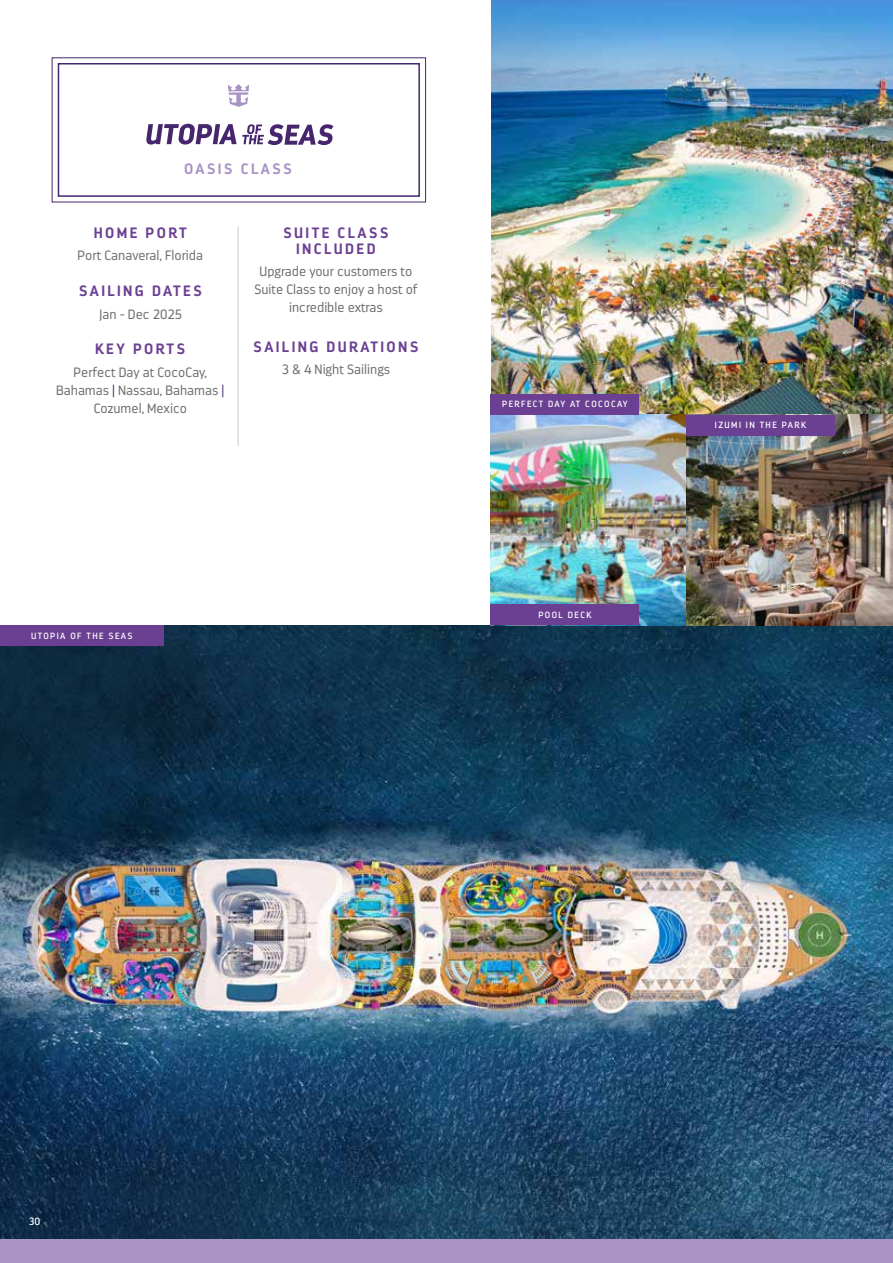
<style>
.page{position:relative;width:893px;height:1263px;background:#fff}
.page>*{position:absolute;margin:0;border:0;box-sizing:border-box;transform-origin:0 0}
.t1{font:700 15px/16.5px "Darwin";letter-spacing:.16em;color:#6b4092;text-align:center}
.t2{font:700 15px "Darwin";letter-spacing:.16em;color:#a993c5}
.t3{font:300 13.5px/18px "Darwin";color:#706f6f;text-align:center}
.t4{font:10.5px "Darwin";color:#fff}
.t5{font:9px "Darwin";letter-spacing:.16em;color:#fff}
.s1{color:#46276d}
</style>
<div class="page">
<img style="left:491px;top:0;width:402px;height:413px">
<div style="left:58px;top:63px;width:362px;height:134px;border:2px solid #46276d"></div>
<img style="left:0;top:625px;width:893px;height:615px">
<img style="left:490px;top:415px;width:196px;height:210px">
<img style="left:686px;top:415px;width:207px;height:210px">
<hr style="left:238px;top:226px;width:1px;height:220px;background:#cacaca">
<svg style="left:228px;top:84px;width:21px;height:23px"></svg>
<div style="left:490px;top:604px;width:149px;height:21px;background:#6b4092"></div>
<div style="left:0;top:625px;width:164px;height:21px;background:#6b4092"></div>
<div style="left:490px;top:394px;width:149px;height:21px;background:#6b4092"></div>
<div style="left:686px;top:415px;width:149px;height:21px;background:#6b4092"></div>
<div style="left:0;top:1240px;width:893px;height:23px;background:#a993c5"></div>
<svg style="left:146px;top:124px;width:187px;height:21px"></svg>
<p class="t2" style="left:184px;top:160px;width:109px">OASIS CLASS</p>
<p class="t1" style="left:94px;top:224px;width:95px">HOME PORT</p>
<p class="t3" style="left:78px;top:246px;width:127px">Port Canaveral, Florida</p>
<p class="t1" style="left:79px;top:283px;width:125px">SAILING DATES</p>
<p class="t3" style="left:99px;top:305px;width:85px">Jan - Dec 2025</p>
<p class="t1" style="left:95px;top:341px;width:91px">KEY PORTS</p>
<p class="t3" style="left:56px;top:363px;width:170px">Perfect Day at CocoCay,<br>Bahamas <span class="s1">|</span> Nassau, Bahamas <span class="s1">|<br></span>Cozumel, Mexico</p>
<p class="t1" style="left:283px;top:224px;width:107px">SUITE CLASS<br>INCLUDED</p>
<p class="t3" style="left:254px;top:263px;width:165px">Upgrade your customers to<br>Suite Class to enjoy a host of incredible extras</p>
<p class="t1" style="left:253px;top:338px;width:167px">SAILING DURATIONS</p>
<p class="t3" style="left:282px;top:361px;width:110px">3 &amp; 4 Night Sailings</p>
<p class="t5" style="left:31px;top:630px;width:103px">UTOPIA OF THE SEAS</p>
<p class="t5" style="left:502px;top:399px;width:127px">PERFECT DAY AT COCOCAY</p>
<p class="t5" style="left:538px;top:609px;width:55px">POOL DECK</p>
<p class="t5" style="left:715px;top:420px;width:92px">IZUMI IN THE PARK</p>
<p class="t4" style="left:29px;top:1215px;width:13px">30</p>
</div>
